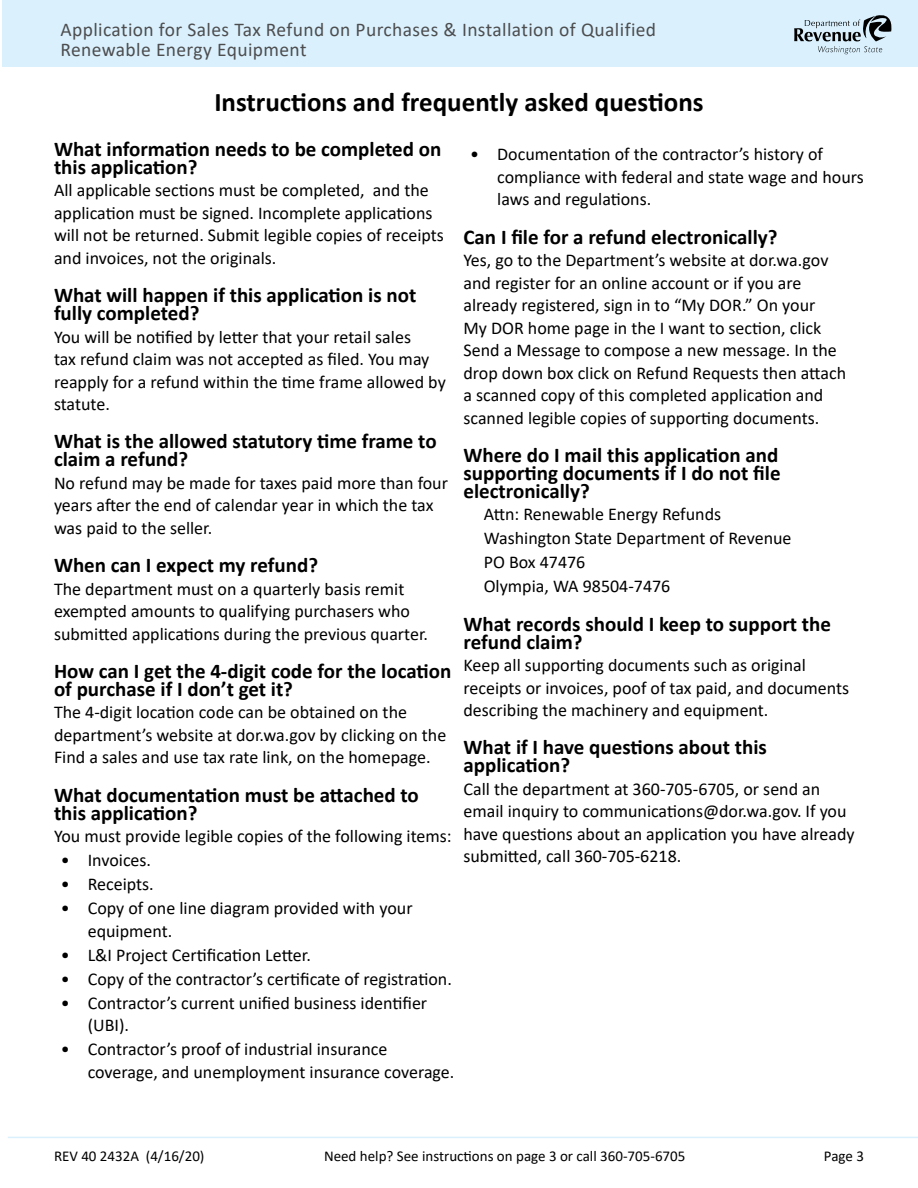
<style>
.page{position:relative;width:918px;height:1188px;background:#fff}
.page>*{position:absolute;margin:0;border:0;box-sizing:border-box;transform-origin:0 0}
.Heading_2{font:700 27px "Calibri";color:#000}
.Heading_3{font:700 21px/18px "Calibri";color:#000}
.Paragraph_Style_1{font:19.5px/19.5px "Calibri";letter-spacing:.02em;color:#4d4d4f}
.Normal__P{font:18px/22.5px "Calibri";color:#000}
.t1{font:15px "Calibri";color:#000}
</style>
<div class="page">
<div style="left:2px;top:0;width:916px;height:66px;background:#daf1fd"></div>
<svg style="left:794px;top:15px;width:98px;height:39px"></svg>
<hr style="left:8px;top:1137px;width:910px;height:1px;background:#daf1fd">
<p class="Paragraph_Style_1" style="left:60px;top:19px;width:597px">Application for Sales Tax Refund on Purchases &amp; Installation of Qualified<br>Renewable Energy Equipment</p>
<p class="Heading_2" style="left:214px;top:83px;width:491px">Instructions and frequently asked questions</p>
<h3 class="Heading_3" style="left:54px;top:140px;width:389px">What information needs to be completed on this application?</h3>
<p class="Normal__P" style="left:54px;top:179px;width:391px">All applicable sections must be completed, and the application must be signed. Incomplete applications will not be returned. Submit legible copies of receipts and invoices, not the originals.</p>
<h3 class="Heading_3" style="left:54px;top:286px;width:364px">What will happen if this application is not fully completed?</h3>
<p class="Normal__P" style="left:54px;top:325px;width:393px">You will be notified by letter that your retail sales<br>tax refund claim was not accepted as filed. You may reapply for a refund within the time frame allowed by statute.</p>
<h3 class="Heading_3" style="left:54px;top:432px;width:384px">What is the allowed statutory time frame to claim a refund?</h3>
<p class="Normal__P" style="left:54px;top:471px;width:396px">No refund may be made for taxes paid more than four years after the end of calendar year in which the tax was paid to the seller.</p>
<h3 class="Heading_3" style="left:54px;top:556px;width:266px">When can I expect my refund?</h3>
<p class="Normal__P" style="left:54px;top:577px;width:376px">The department must on a quarterly basis remit exempted amounts to qualifying purchasers who submitted applications during the previous quarter.</p>
<h3 class="Heading_3" style="left:54px;top:662px;width:399px">How can I get the 4-digit code for the location of purchase if I don’t get it?</h3>
<p class="Normal__P" style="left:54px;top:701px;width:394px">The 4-digit location code can be obtained on the department’s website at dor.wa.gov by clicking on the<br>Find a sales and use tax rate link, on the homepage.</p>
<h3 class="Heading_3" style="left:54px;top:785px;width:366px">What documentation must be attached to this application?</h3>
<p class="Normal__P" style="left:54px;top:825px;width:399px">You must provide legible copies of the following items:</p>
<p class="Normal__P" style="left:61px;top:849px;width:92px">• Invoices.</p>
<p class="Normal__P" style="left:61px;top:873px;width:95px">• Receipts.</p>
<p class="Normal__P" style="left:88px;top:897px;width:326px;text-indent:-27px">• Copy of one line diagram provided with your equipment.</p>
<p class="Normal__P" style="left:61px;top:943px;width:252px">• L&amp;I Project Certification Letter.</p>
<p class="Normal__P" style="left:61px;top:967px;width:393px">• Copy of the contractor’s certificate of registration.</p>
<p class="Normal__P" style="left:88px;top:991px;width:341px;text-indent:-27px">• Contractor’s current unified business identifier (UBI).</p>
<p class="Normal__P" style="left:88px;top:1038px;width:368px;text-indent:-27px">• Contractor’s proof of industrial insurance coverage, and unemployment insurance coverage.</p>
<p class="Normal__P" style="left:497px;top:143px;width:368px;text-indent:-27px">• Documentation of the contractor’s history of compliance with federal and state wage and hours laws and regulations.</p>
<h3 class="Heading_3" style="left:464px;top:227px;width:316px">Can I file for a refund electronically?</h3>
<p class="Normal__P" style="left:464px;top:249px;width:384px">Yes, go to the Department’s website at dor.wa.gov and register for an online account or if you are already registered, sign in to “My DOR.” On your<br>My DOR home page in the I want to section, click Send a Message to compose a new message. In the drop down box click on Refund Requests then attach a scanned copy of this completed application and scanned legible copies of supporting documents.</p>
<h3 class="Heading_3" style="left:464px;top:446px;width:319px;text-align:justify">Where do I mail this application and supporting documents if I do not file electronically?</h3>
<p class="Normal__P" style="left:484px;top:503px;width:239px">Attn: Renewable Energy Refunds</p>
<p class="Normal__P" style="left:484px;top:527px;width:309px">Washington State Department of Revenue</p>
<p class="Normal__P" style="left:484px;top:551px;width:103px">PO Box 47476</p>
<p class="Normal__P" style="left:484px;top:575px;width:188px">Olympia, WA 98504-7476</p>
<h3 class="Heading_3" style="left:464px;top:614px;width:369px">What records should I keep to support the refund claim?</h3>
<p class="Normal__P" style="left:464px;top:654px;width:387px">Keep all supporting documents such as original receipts or invoices, poof of tax paid, and documents describing the machinery and equipment.</p>
<h3 class="Heading_3" style="left:464px;top:738px;width:305px">What if I have questions about this application?</h3>
<p class="Normal__P" style="left:464px;top:777px;width:393px">Call the department at 360-705-6705, or send an email inquiry to communications@dor.wa.gov. If you have questions about an application you have already submitted, call 360-705-6218.</p>
<p class="t1" style="left:54px;top:1145px;width:152px">REV 40 2432A (4/16/20)</p>
<p class="t1" style="left:324px;top:1145px;width:363px">Need help? See instructions on page 3 or call 360-705-6705</p>
<p class="t1" style="left:824px;top:1145px;width:42px">Page 3</p>
</div>
